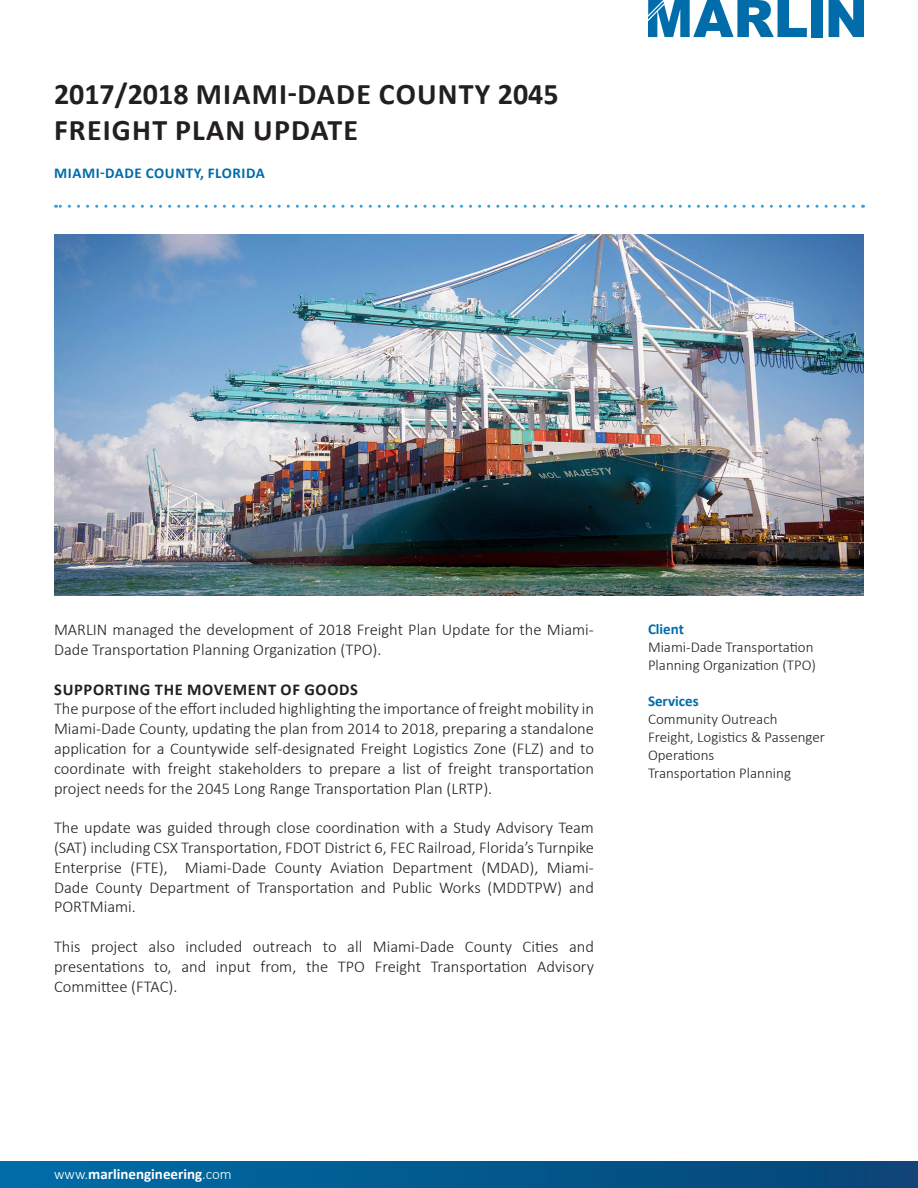
<style>
.page{position:relative;width:918px;height:1188px;background:#fff}
.page>*{position:absolute;margin:0;border:0;box-sizing:border-box;transform-origin:0 0}
.Project_Title{font:700 30px/36px "Calibri";letter-spacing:.04em;color:#231f20}
.Body{font:300 16.5px/19.8px "Calibri";color:#231f20;text-align:justify}
.Heading{font:700 16.5px "Calibri";letter-spacing:.04em;color:#231f20}
.Side_Body{font:300 15px/18px "Calibri";color:#231f20}
.t1{font:700 15px "Calibri";color:#fff}
.Project_Location{font:700 15px "Calibri";letter-spacing:.04em;color:#006daa}
.Side_Heading{font:700 15px "Calibri";color:#006daa}
.s1{font-weight:300}
</style>
<div class="page">
<svg style="left:56px;top:205px;width:798px;height:3px"></svg>
<img style="left:54px;top:235px;width:810px;height:361px">
<div style="left:0;top:1161px;width:918px;height:27px;background:linear-gradient(to right,#006ea8,#094576)"></div>
<div style="left:812px;top:0;width:11px;height:37px;background:#006daa"></div>
<svg style="left:829px;top:0;width:35px;height:37px"></svg>
<svg style="left:648px;top:0;width:159px;height:37px"></svg>
<p class="Project_Title" style="left:54px;top:75px;width:506px">2017/2018 MIAMI-DADE COUNTY 2045<br>FREIGHT PLAN UPDATE</p>
<p class="Project_Location" style="left:54px;top:162px;width:212px">MIAMI-DADE COUNTY, FLORIDA</p>
<p class="Body" style="left:54px;top:620px;width:541px">MARLIN managed the development of 2018 Freight Plan Update for the Miami-<br>Dade Transportation Planning Organization (TPO).</p>
<p class="Heading" style="left:54px;top:677px;width:305px">SUPPORTING THE MOVEMENT OF GOODS</p>
<p class="Body" style="left:54px;top:699px;width:542px">The purpose of the effort included highlighting the importance of freight mobility in Miami-Dade County, updating the plan from 2014 to 2018, preparing a standalone application for a Countywide self-designated Freight Logistics Zone (FLZ) and to coordinate with freight stakeholders to prepare a list of freight transportation project needs for the 2045 Long Range Transportation Plan (LRTP).</p>
<p class="Body" style="left:54px;top:818px;width:542px">The update was guided through close coordination with a Study Advisory Team (SAT) including CSX Transportation, FDOT District 6, FEC Railroad, Florida’s Turnpike Enterprise (FTE), Miami-Dade County Aviation Department (MDAD), Miami-Dade County Department of Transportation and Public Works (MDDTPW) and PORTMiami.</p>
<p class="Body" style="left:54px;top:936px;width:542px">This project also included outreach to all Miami-Dade County Cities and presentations to, and input from, the TPO Freight Transportation Advisory Committee (FTAC).</p>
<p class="Side_Heading" style="left:648px;top:618px;width:37px">Client</p>
<p class="Side_Body" style="left:648px;top:638px;width:170px">Miami-Dade Transportation<br>Planning Organization (TPO)</p>
<p class="Side_Heading" style="left:648px;top:690px;width:52px">Services</p>
<p class="Side_Body" style="left:648px;top:710px;width:131px">Community Outreach</p>
<p class="Side_Body" style="left:648px;top:728px;width:179px">Freight, Logistics &amp; Passenger<br>Operations</p>
<p class="Side_Body" style="left:648px;top:764px;width:145px">Transportation Planning</p>
<p class="t1" style="left:54px;top:1163px;width:179px"><span class="s1">www.</span>marlinengineering<span class="s1">.com</span></p>
</div>
